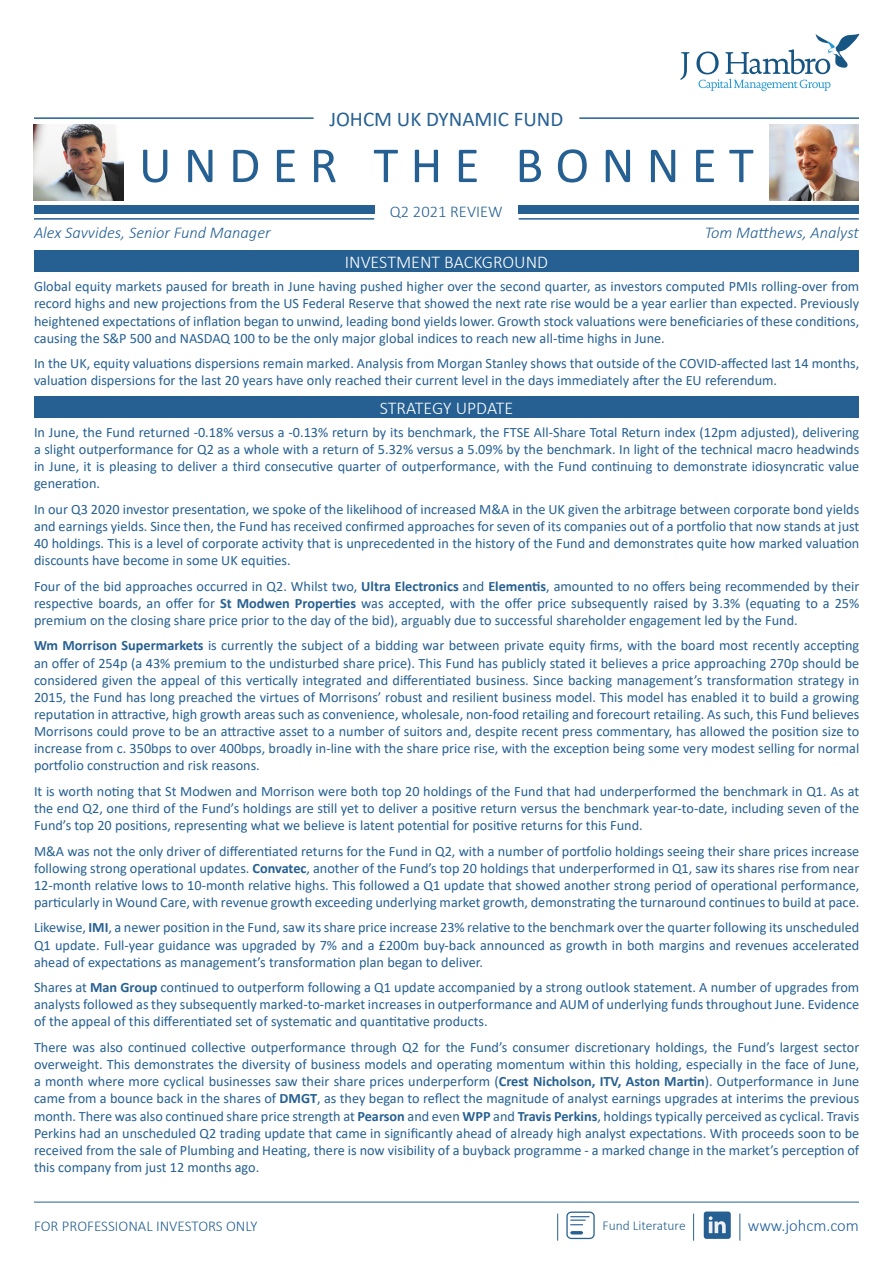
<style>
.page{position:relative;width:893px;height:1263px;background:#fff}
.page>*{position:absolute;margin:0;border:0;box-sizing:border-box;transform-origin:0 0}
.t1{font:51px "Calibri";letter-spacing:.24em;color:#266092}
.t2{font:21px "Calibri";color:#266092}
.t3{font:300 18px "Calibri";color:#fff}
.t4{font:italic 300 16.5px "Calibri";color:#266092}
.t5{font:300 16.5px "Calibri";color:#215e9e}
.t6{font:300 16.5px "Calibri";color:#266092}
.t7{font:300 15px "Calibri";color:#266092}
.t8{font:14.25px/17.1px "Calibri";color:#266092;text-align:justify}
.t9{font:300 13.5px "Calibri";color:#266092}
.s1{font-weight:700}
</style>
<div class="page">
<svg style="left:680px;top:52px;width:9px;height:28px"></svg>
<svg style="left:696px;top:34px;width:163px;height:57px"></svg>
<div style="left:34px;top:251px;width:825px;height:21px;background:#266092"></div>
<div style="left:34px;top:396px;width:825px;height:21px;background:#266092"></div>
<hr style="left:34px;top:1202px;width:825px;height:1px;background:#266092">
<hr style="left:34px;top:117px;width:280px;height:2px;background:#266092">
<hr style="left:579px;top:117px;width:280px;height:2px;background:#266092">
<div style="left:34px;top:205px;width:340px;height:9px;background:#266092"></div>
<div style="left:519px;top:205px;width:340px;height:9px;background:#266092"></div>
<hr style="left:34px;top:218px;width:340px;height:2px;background:#266092">
<hr style="left:519px;top:218px;width:340px;height:2px;background:#266092">
<img style="left:34px;top:124px;width:90px;height:76px">
<img style="left:769px;top:124px;width:90px;height:76px">
<svg style="left:570px;top:1216px;width:19px;height:9px"></svg>
<svg style="left:570px;top:1231px;width:13px;height:3px"></svg>
<div style="left:566px;top:1211px;width:29px;height:28px;border:1px solid #266092;border-radius:4px"></div>
<div style="left:704px;top:1211px;width:27px;height:28px;background:#266092;border-radius:3px"></div>
<svg style="left:709px;top:1216px;width:17px;height:17px"></svg>
<svg style="left:693px;top:1213px;width:1px;height:27px"></svg>
<svg style="left:557px;top:1213px;width:1px;height:27px"></svg>
<svg style="left:740px;top:1213px;width:1px;height:27px"></svg>
<h2 class="t2" style="left:329px;top:105px;width:235px">JOHCM UK DYNAMIC FUND</h2>
<h1 class="t1" style="left:139px;top:130px;width:616px">UNDER THE BONNET</h1>
<p class="t6" style="left:390px;top:201px;width:114px">Q2 2021 REVIEW</p>
<p class="t3" style="left:345px;top:251px;width:205px">INVESTMENT BACKGROUND</p>
<p class="t4" style="left:34px;top:223px;width:238px">Alex Savvides, Senior Fund Manager</p>
<p class="t4" style="left:705px;top:223px;width:156px">Tom Matthews, Analyst</p>
<p class="t8" style="left:34px;top:278px;width:827px">Global equity markets paused for breath in June having pushed higher over the second quarter, as investors computed PMIs rolling-over from record highs and new projections from the US Federal Reserve that showed the next rate rise would be a year earlier than expected. Previously heightened expectations of inflation began to unwind, leading bond yields lower. Growth stock valuations were beneficiaries of these conditions, causing the S&amp;P 500 and NASDAQ 100 to be the only major global indices to reach new all-time highs in June.</p>
<p class="t8" style="left:34px;top:355px;width:827px">In the UK, equity valuations dispersions remain marked. Analysis from Morgan Stanley shows that outside of the COVID-affected last 14 months, valuation dispersions for the last 20 years have only reached their current level in the days immediately after the EU referendum.</p>
<p class="t8" style="left:34px;top:423px;width:827px">In June, the Fund returned -0.18% versus a -0.13% return by its benchmark, the FTSE All-Share Total Return index (12pm adjusted), delivering a slight outperformance for Q2 as a whole with a return of 5.32% versus a 5.09% by the benchmark. In light of the technical macro headwinds in June, it is pleasing to deliver a third consecutive quarter of outperformance, with the Fund continuing to demonstrate idiosyncratic value generation.</p>
<p class="t8" style="left:34px;top:500px;width:827px">In our Q3 2020 investor presentation, we spoke of the likelihood of increased M&amp;A in the UK given the arbitrage between corporate bond yields and earnings yields. Since then, the Fund has received confirmed approaches for seven of its companies out of a portfolio that now stands at just 40 holdings. This is a level of corporate activity that is unprecedented in the history of the Fund and demonstrates quite how marked valuation discounts have become in some UK equities.</p>
<p class="t8" style="left:34px;top:577px;width:827px">Four of the bid approaches occurred in Q2. Whilst two, <span class="s1">Ultra Electronics</span> and <span class="s1">Elementis</span>, amounted to no offers being recommended by their respective boards, an offer for <span class="s1">St Modwen Properties</span> was accepted, with the offer price subsequently raised by 3.3% (equating to a 25% premium on the closing share price prior to the day of the bid), arguably due to successful shareholder engagement led by the Fund.</p>
<p class="t8" style="left:34px;top:637px;width:827px"><span class="s1">Wm Morrison Supermarkets</span> is currently the subject of a bidding war between private equity firms, with the board most recently accepting an offer of 254p (a 43% premium to the undisturbed share price). This Fund has publicly stated it believes a price approaching 270p should be considered given the appeal of this vertically integrated and differentiated business. Since backing management’s transformation strategy in 2015, the Fund has long preached the virtues of Morrisons’ robust and resilient business model. This model has enabled it to build a growing reputation in attractive, high growth areas such as convenience, wholesale, non-food retailing and forecourt retailing. As such, this Fund believes Morrisons could prove to be an attractive asset to a number of suitors and, despite recent press commentary, has allowed the position size to increase from c. 350bps to over 400bps, broadly in-line with the share price rise, with the exception being some very modest selling for normal portfolio construction and risk reasons.</p>
<p class="t8" style="left:34px;top:782px;width:827px">It is worth noting that St Modwen and Morrison were both top 20 holdings of the Fund that had underperformed the benchmark in Q1. As at the end Q2, one third of the Fund’s holdings are still yet to deliver a positive return versus the benchmark year-to-date, including seven of the Fund’s top 20 positions, representing what we believe is latent potential for positive returns for this Fund.</p>
<p class="t8" style="left:34px;top:842px;width:827px">M&amp;A was not the only driver of differentiated returns for the Fund in Q2, with a number of portfolio holdings seeing their share prices increase following strong operational updates. <span class="s1">Convatec</span>, another of the Fund’s top 20 holdings that underperformed in Q1, saw its shares rise from near 12-month relative lows to 10-month relative highs. This followed a Q1 update that showed another strong period of operational performance, particularly in Wound Care, with revenue growth exceeding underlying market growth, demonstrating the turnaround continues to build at pace.</p>
<p class="t8" style="left:34px;top:919px;width:827px">Likewise, <span class="s1">IMI</span>, a newer position in the Fund, saw its share price increase 23% relative to the benchmark over the quarter following its unscheduled Q1 update. Full-year guidance was upgraded by 7% and a £200m buy-back announced as growth in both margins and revenues accelerated ahead of expectations as management’s transformation plan began to deliver.</p>
<p class="t8" style="left:34px;top:979px;width:827px">Shares at <span class="s1">Man Group</span> continued to outperform following a Q1 update accompanied by a strong outlook statement. A number of upgrades from analysts followed as they subsequently marked-to-market increases in outperformance and AUM of underlying funds throughout June. Evidence of the appeal of this differentiated set of systematic and quantitative products.</p>
<p class="t8" style="left:34px;top:1038px;width:827px">There was also continued collective outperformance through Q2 for the Fund’s consumer discretionary holdings, the Fund’s largest sector overweight. This demonstrates the diversity of business models and operating momentum within this holding, especially in the face of June, a month where more cyclical businesses saw their share prices underperform (<span class="s1">Crest Nicholson, ITV, Aston Martin</span>). Outperformance in June came from a bounce back in the shares of <span class="s1">DMGT</span>, as they began to reflect the magnitude of analyst earnings upgrades at interims the previous month. There was also continued share price strength at <span class="s1">Pearson</span> and even <span class="s1">WPP</span> and <span class="s1">Travis Perkins</span>, holdings typically perceived as cyclical. Travis Perkins had an unscheduled Q2 trading update that came in significantly ahead of already high analyst expectations. With proceeds soon to be received from the sale of Plumbing and Heating, there is now visibility of a buyback programme - a marked change in the market’s perception of this company from just 12 months ago.</p>
<p class="t3" style="left:380px;top:396px;width:135px">STRATEGY UPDATE</p>
<p class="t7" style="left:34px;top:1216px;width:225px">FOR PROFESSIONAL INVESTORS ONLY</p>
<p class="t9" style="left:603px;top:1217px;width:85px">Fund Literature</p>
<p class="t5" style="left:748px;top:1215px;width:113px">www.johcm.com</p>
</div>
